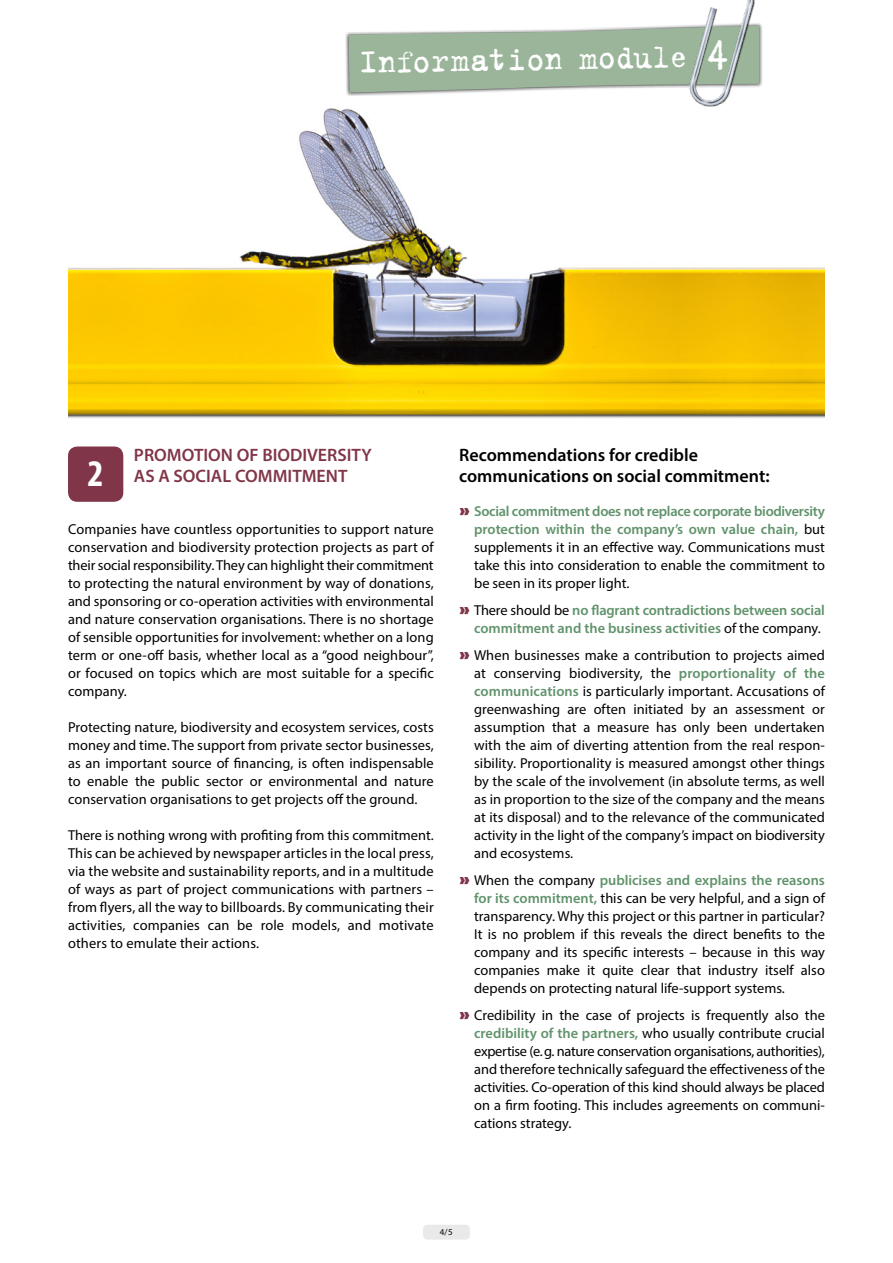
<style>
.page{position:relative;width:893px;height:1263px;background:#fff}
.page>*{position:absolute;margin:0;border:0;box-sizing:border-box;transform-origin:0 0}
.t1{font:700 condensed 37.8px "Myriad Pro";color:#fff}
.t2{font:36px "Trixie";color:#fff;scale:.95 1}
.t3{font:600 18px/21px "Myriad Pro";color:#000}
.t4{font:600 18px/21px "Myriad Pro";color:#803648}
.t5{font:14.4px/18px "Myriad Pro";color:#000;text-align:justify}
.t6{font:600 14.4px/18px "Myriad Pro";letter-spacing:-.005em;color:#61936c;text-align:right}
.t7{font:9px "Myriad Pro";color:#000}
.s1{font-size:45px}
.s2{font-family:"Frutiger";font-weight:900;font-size:16.5px;color:#803648}
.s3{font-weight:600;color:#61936c}
.s4{font-weight:400;color:#000}
</style>
<div class="page">
<img style="left:68px;top:108px;width:757px;height:310px">
<div style="left:423px;top:1225px;width:47px;height:14px;background:#e9e9e9;border-radius:4px"></div>
<div style="left:68px;top:446px;width:55px;height:56px;background:#803648;border-radius:9px"></div>
<div style="left:345px;top:22px;width:418px;height:74px;background:#000;opacity:.75"></div>
<svg style="left:349px;top:26px;width:332px;height:67px"></svg>
<img style="left:681px;top:0;width:81px;height:113px">
<hr style="left:713px;top:0;width:19px;height:4px;background:#fff">
<h2 class="t2" style="left:358px;top:38px;width:393px;rotate:-1deg">Information module <span class="s1">4</span></h2>
<h1 class="t1" style="left:88px;top:450px;width:18px">2</h1>
<p class="t4" style="left:134px;top:444px;width:239px">PROMOTION OF BIODIVERSITY<br>AS A SOCIAL COMMITMENT</p>
<p class="t5" style="left:68px;top:520px;width:367px">Companies have countless opportunities to support nature conservation and biodiversity protection projects as part of their social responsibility. They can highlight their commitment to protecting the natural environment by way of donations, and sponsoring or co-operation activities with environmental and nature conservation organisations. There is no shortage of sensible opportunities for involvement: whether on a long term or one-off basis, whether local as a “good neighbour”, or focused on topics which are most suitable for a specific company.</p>
<p class="t5" style="left:68px;top:718px;width:367px">Protecting nature, biodiversity and ecosystem services, costs money and time. The support from private sector businesses, as an important source of financing, is often indispensable to enable the public sector or environmental and nature conservation organisations to get projects off the ground.</p>
<p class="t5" style="left:68px;top:826px;width:367px">There is nothing wrong with profiting from this commitment.<br>This can be achieved by newspaper articles in the local press, via the website and sustainability reports, and in a multitude of ways as part of project communications with partners – from flyers, all the way to billboards. By communicating their activities, companies can be role models, and motivate others to emulate their actions.</p>
<p class="t3" style="left:459px;top:444px;width:312px">Recommendations for credible communications on social commitment:</p>
<p class="t5" style="left:474px;top:502px;width:352px;text-indent:-15px"><span class="s2">»</span> <span class="s3">Social commitment does not replace corporate biodiversity protection within the company’s own value chain,</span> but supplements it in an effective way. Communications must take this into consideration to enable the commitment to be seen in its proper light.</p>
<p class="t6" style="left:459px;top:601px;width:367px"><span class="s2">»</span> <span class="s4">There should be</span> no flagrant contradictions between social commitment and the business activities <span class="s4">of the company.</span></p>
<p class="t5" style="left:474px;top:646px;width:352px;text-indent:-15px"><span class="s2">»</span> When businesses make a contribution to projects aimed at conserving biodiversity, the <span class="s3">proportionality of the communications</span> is particularly important. Accusations of greenwashing are often initiated by an assessment or assumption that a measure has only been undertaken with the aim of diverting attention from the real respon&shy;sibility. Proportionality is measured amongst other things by the scale of the involvement (in absolute terms, as well as in proportion to the size of the company and the means at its disposal) and to the relevance of the communicated activity in the light of the company’s impact on biodiversity and ecosystems.</p>
<p class="t5" style="left:474px;top:871px;width:352px;text-indent:-15px"><span class="s2">»</span> When the company <span class="s3">publicises and explains the reasons for its commitment,</span> this can be very helpful, and a sign of transparency. Why this project or this partner in particular?<br>It is no problem if this reveals the direct benefits to the company and its specific interests – because in this way companies make it quite clear that industry itself also depends on protecting natural life-support systems.</p>
<p class="t5" style="left:474px;top:1006px;width:352px;text-indent:-15px"><span class="s2">»</span> Credibility in the case of projects is frequently also the <span class="s3">credibility of the partners,</span> who usually contribute crucial expertise (e.g. nature conservation organisations, authorities), and therefore technically safeguard the effectiveness of the activities. Co-operation of this kind should always be placed on a firm footing. This includes agreements on communi&shy;cations strategy.</p>
<p class="t7" style="left:440px;top:1226px;width:14px">4/5</p>
</div>
